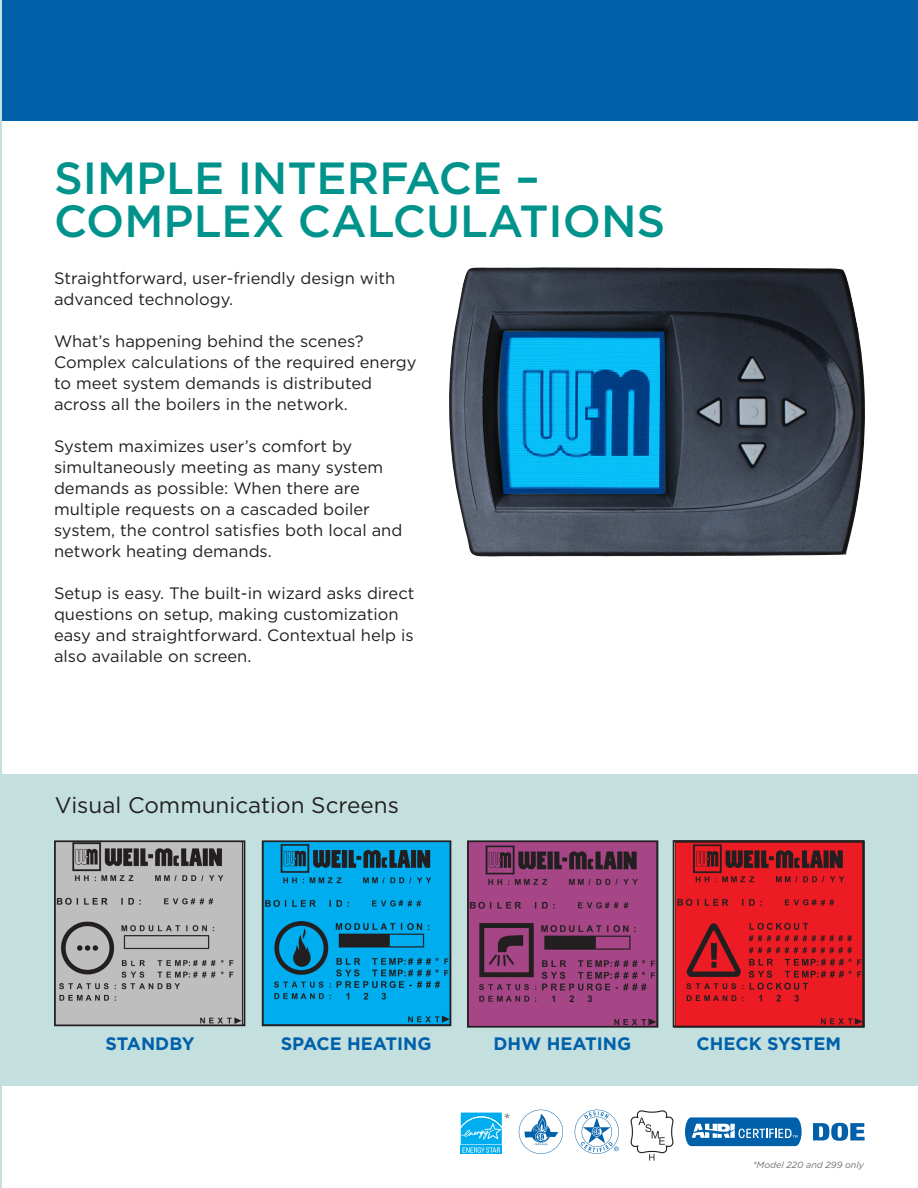
<style>
.page{position:relative;width:918px;height:1188px;background:#fff}
.page>*{position:absolute;margin:0;border:0;box-sizing:border-box;transform-origin:0 0}
.wm_headline{font:500 45px "Gotham";color:#00938b}
.t1{font:22.5px "Gotham";color:#231f20}
.honeywell{font:700 18px "Gotham";color:#0060a9}
.wm_body_gray_sub{font:16.5px/21px "Gotham";color:#231f20}
.wm_body{font:italic 16.5px "Gotham";color:#6d6f71}
.wm_body-2{font:italic 9px "Gotham";color:#6d6f71}
</style>
<div class="page">
<div style="left:0;top:0;width:918px;height:124px;background:#0060a9"></div>
<hr style="left:0;top:122px;width:918px;height:3px;background:#fff">
<hr style="left:0;top:0;width:1px;height:1188px;background:#c3e0df">
<div style="left:0;top:775px;width:918px;height:311px;background:#c3e0df"></div>
<svg style="left:813px;top:1123px;width:52px;height:18px"></svg>
<svg style="left:519px;top:1110px;width:44px;height:44px"></svg>
<svg style="left:575px;top:1110px;width:44px;height:44px"></svg>
<svg style="left:685px;top:1117px;width:117px;height:29px"></svg>
<svg style="left:631px;top:1110px;width:42px;height:51px"></svg>
<img style="left:57px;top:843px;width:185px;height:180px">
<div style="left:54px;top:840px;width:191px;height:186px;border:2px solid #231f20"></div>
<img style="left:265px;top:843px;width:183px;height:180px">
<div style="left:262px;top:840px;width:189px;height:186px;border:2px solid #231f20"></div>
<img style="left:676px;top:843px;width:185px;height:181px">
<div style="left:673px;top:840px;width:191px;height:187px;border:2px solid #231f20"></div>
<img style="left:470px;top:843px;width:185px;height:182px">
<div style="left:467px;top:840px;width:191px;height:188px;border:2px solid #231f20"></div>
<img style="left:449px;top:267px;width:416px;height:290px">
<svg style="left:460px;top:1112px;width:42px;height:42px"></svg>
<div style="left:461px;top:1145px;width:41px;height:9px;background:#00aeef"></div>
<svg style="left:461px;top:1113px;width:41px;height:40px"></svg>
<p class="wm_headline" style="left:54px;top:148px;width:487px">SIMPLE INTERFACE –</p>
<p class="wm_headline" style="left:54px;top:192px;width:613px">COMPLEX CALCULATIONS</p>
<p class="wm_body_gray_sub" style="left:54px;top:267px;width:343px">Straightforward, user-friendly design with advanced technology.</p>
<p class="wm_body_gray_sub" style="left:54px;top:330px;width:311px">What’s happening behind the scenes?</p>
<p class="wm_body_gray_sub" style="left:54px;top:351px;width:364px">Complex calculations of the required energy to meet system demands is distributed across all the boilers in the network.</p>
<p class="wm_body_gray_sub" style="left:54px;top:435px;width:350px">System maximizes user’s comfort by simultaneously meeting as many system demands as possible: When there are multiple requests on a cascaded boiler system, the control satisfies both local and network heating demands.</p>
<p class="wm_body_gray_sub" style="left:54px;top:582px;width:362px">Setup is easy. The built-in wizard asks direct questions on setup, making customization easy and straightforward. Contextual help is also available on screen.</p>
<p class="t1" style="left:55px;top:791px;width:345px">Visual Communication Screens</p>
<p class="honeywell" style="left:106px;top:1032px;width:91px">STANDBY</p>
<p class="honeywell" style="left:281px;top:1032px;width:152px">SPACE HEATING</p>
<p class="honeywell" style="left:493px;top:1032px;width:139px">DHW HEATING</p>
<p class="honeywell" style="left:696px;top:1032px;width:146px">CHECK SYSTEM</p>
<p class="wm_body" style="left:502px;top:1109px;width:9px">*</p>
<p class="wm_body-2" style="left:753px;top:1159px;width:113px">*Model 220 and 299 only</p>
</div>
